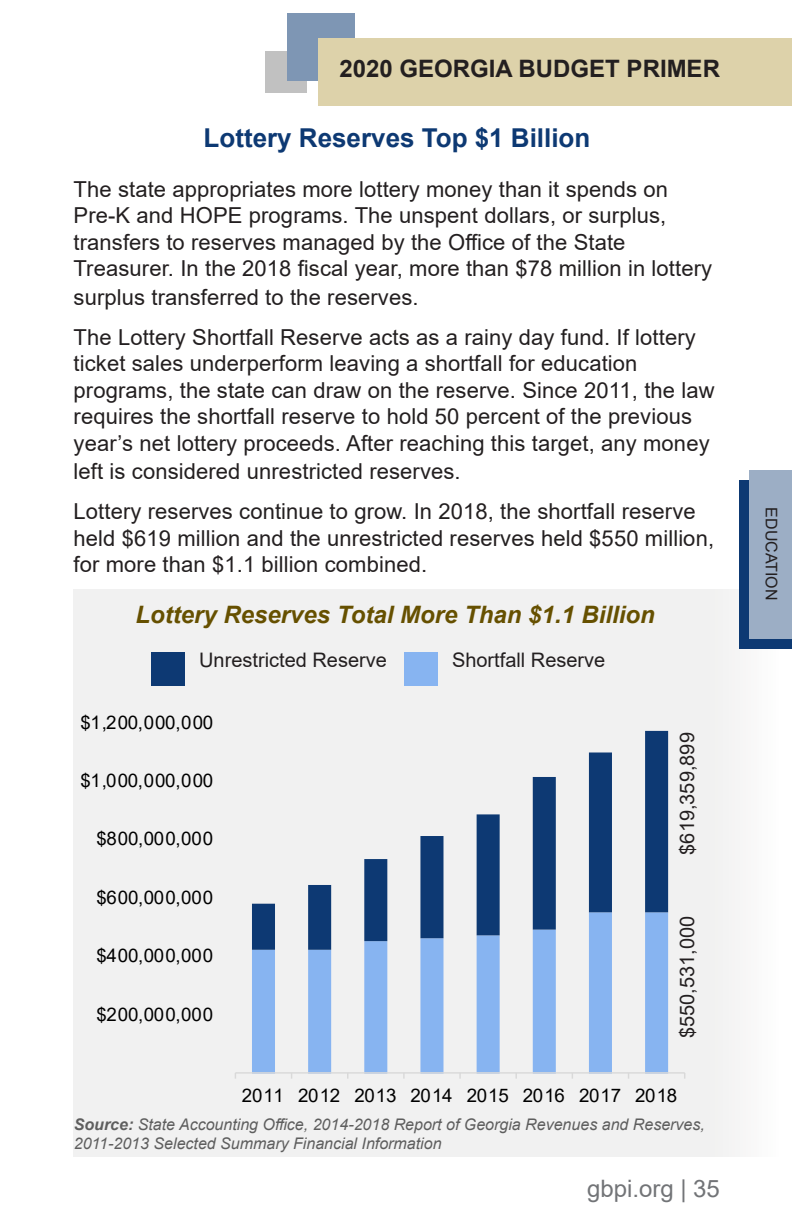
<style>
.page{position:relative;width:792px;height:1224px;background:#fff}
.page>*{position:absolute;margin:0;border:0;box-sizing:border-box;transform-origin:0 0}
.t1{font:700 26px "Arial";color:#0d3973}
.t2{font:italic 700 24px "Arial";color:#665000}
.t3{font:700 24px "Arial";color:#231f20}
.t4{font:24px "Arial";color:#727477}
.t5{font:22px/26.4px "Arial";letter-spacing:.005em;color:#231f20}
.t6{font:20px "Arial";color:#231f20}
.t7{font:18.8px "Arial";letter-spacing:.02em;color:#000}
.t8{font:18.8px "Arial";letter-spacing:-.02em;color:#000}
.t9{font:italic 16px/19.2px "Arial";color:#5e5e5e}
.t10{font:16px "Arial";color:#231f20}
.s1{font-weight:700}
</style>
<div class="page">
<div style="left:74px;top:590px;width:707px;height:566px;background:#f1f1f1"></div>
<div style="left:265px;top:51px;width:42px;height:42px;background:#c1c1c1"></div>
<div style="left:288px;top:14px;width:67px;height:67px;background:#7e96b4"></div>
<div style="left:318px;top:38px;width:474px;height:68px;background:#ddd2aa"></div>
<div style="left:740px;top:480px;width:52px;height:169px;background:#0d3973"></div>
<div style="left:750px;top:470px;width:42px;height:169px;background:#9caec5"></div>
<div style="left:151px;top:652px;width:34px;height:34px;background:#0d3973"></div>
<div style="left:404px;top:652px;width:34px;height:34px;background:#87b4f1"></div>
<svg style="left:252px;top:950px;width:416px;height:122px"></svg>
<svg style="left:252px;top:731px;width:416px;height:219px"></svg>
<hr style="left:235px;top:1072px;width:450px;height:2px;background:#d9d9d9">
<p class="t3" style="left:339px;top:52px;width:382px">2020 GEORGIA BUDGET PRIMER</p>
<p class="t1" style="left:204px;top:120px;width:388px">Lottery Reserves Top $1 Billion</p>
<p class="t5" style="left:74px;top:176px;width:640px">The state appropriates more lottery money than it spends on Pre-K and HOPE programs. The unspent dollars, or surplus, transfers to reserves managed by the Office of the State Treasurer. In the 2018 fiscal year, more than $78 million in lottery</p>
<p class="t5" style="left:74px;top:284px;width:346px">surplus transferred to the reserves.</p>
<p class="t5" style="left:74px;top:324px;width:643px">The Lottery Shortfall Reserve acts as a rainy day fund. If lottery ticket sales underperform leaving a shortfall for education programs, the state can draw on the reserve. Since 2011, the law requires the shortfall reserve to hold 50 percent of the previous year’s net lottery proceeds. After reaching this target, any money</p>
<p class="t5" style="left:74px;top:458px;width:389px">left is considered unrestricted reserves.</p>
<p class="t5" style="left:74px;top:498px;width:642px">Lottery reserves continue to grow. In 2018, the shortfall reserve held $619 million and the unrestricted reserves held $550 million, for more than $1.1 billion combined.</p>
<p class="t2" style="left:136px;top:598px;width:521px">Lottery Reserves Total More Than $1.1 Billion</p>
<p class="t6" style="left:199px;top:646px;width:189px">Unrestricted Reserve</p>
<p class="t6" style="left:452px;top:646px;width:155px">Shortfall Reserve</p>
<p class="t7" style="left:80px;top:709px;width:134px">$1,200,000,000</p>
<p class="t7" style="left:80px;top:768px;width:134px">$1,000,000,000</p>
<p class="t7" style="left:96px;top:826px;width:118px">$800,000,000</p>
<p class="t7" style="left:96px;top:884px;width:118px">$600,000,000</p>
<p class="t7" style="left:96px;top:943px;width:118px">$400,000,000</p>
<p class="t7" style="left:96px;top:1001px;width:118px">$200,000,000</p>
<p class="t6" style="left:673px;top:855px;width:124px;rotate:-90deg">$619,359,899</p>
<p class="t6" style="left:673px;top:1038px;width:124px;rotate:-90deg">$550,531,000</p>
<p class="t8" style="left:242px;top:1082px;width:437px">2011 2012 2013 2014 2015 2016 2017 2018</p>
<p class="t9" style="left:74px;top:1115px;width:633px"><span class="s1">Source:</span> State Accounting Office, 2014-2018 Report of Georgia Revenues and Reserves,<br>2011-2013 Selected Summary Financial Information</p>
<p class="t4" style="left:587px;top:1172px;width:134px">gbpi.org | 35</p>
<p class="t10" style="left:782px;top:507px;width:95px;rotate:90deg">EDUCATION</p>
</div>
